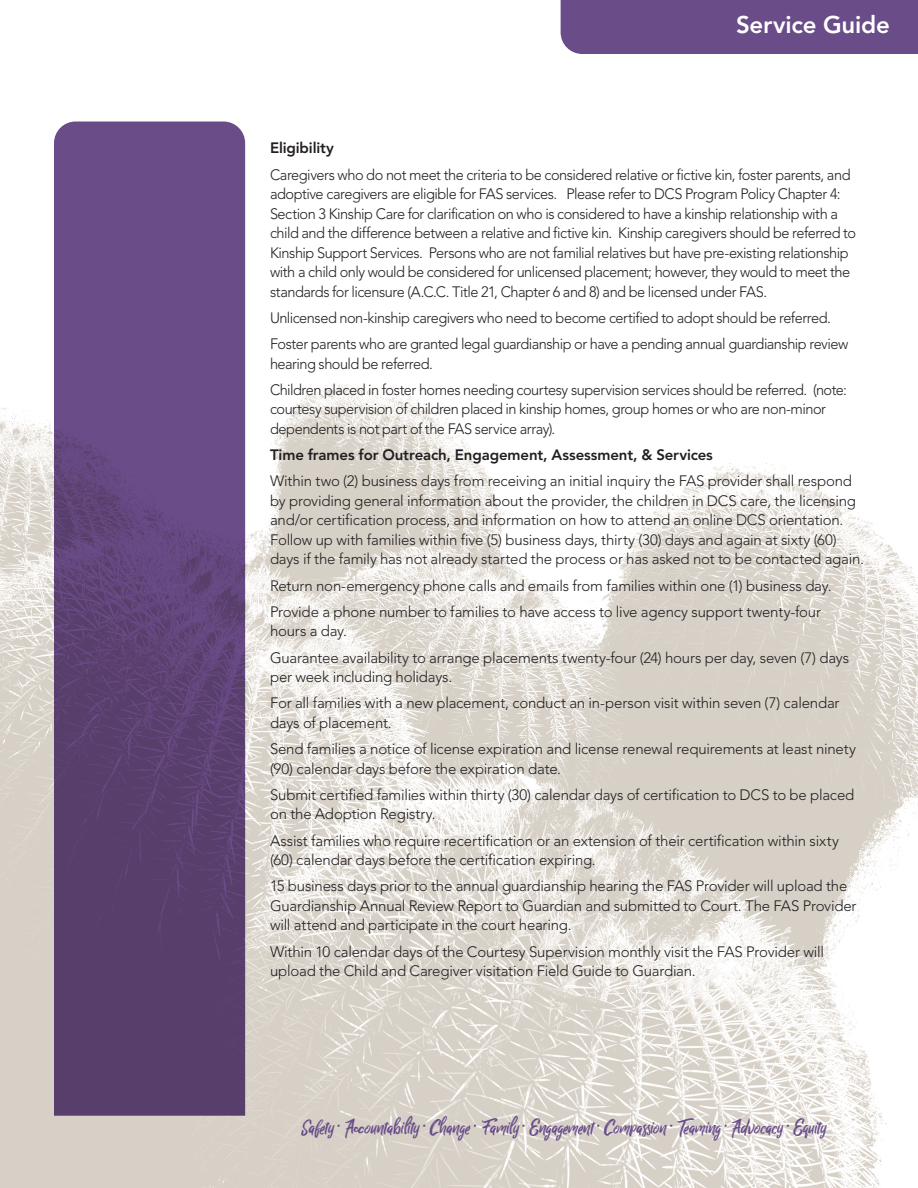
<style>
.page{position:relative;width:918px;height:1188px;background:#fff}
.page>*{position:absolute;margin:0;border:0;box-sizing:border-box;transform-origin:0 0}
.t1{font:800 24px "Avenir";letter-spacing:-.01em;color:#fff}
.t2{font:22.5px "Billy Ohio Dua";color:#694c88}
.t3{font:300 15px/19.5px "Avenir";letter-spacing:-.02em;color:#231f20}
.t4{font:800 15px "Avenir";letter-spacing:-.01em;color:#231f20}
</style>
<div class="page">
<img style="left:0;top:342px;width:918px;height:846px">
<div style="left:561px;top:0;width:357px;height:54px;background:#694c88"></div>
<svg style="left:54px;top:122px;width:191px;height:994px;background:#604579"></svg>
<h1 class="t1" style="left:736px;top:10px;width:155px">Service Guide</h1>
<p class="t4" style="left:270px;top:139px;width:66px">Eligibility</p>
<p class="t3" style="left:270px;top:165px;width:588px">Caregivers who do not meet the criteria to be considered relative or fictive kin, foster parents, and adoptive caregivers are eligible for FAS services. Please refer to DCS Program Policy Chapter 4:<br>Section 3 Kinship Care for clarification on who is considered to have a kinship relationship with a child and the difference between a relative and fictive kin. Kinship caregivers should be referred to Kinship Support Services. Persons who are not familial relatives but have pre-existing relationship with a child only would be considered for unlicensed placement; however, they would to meet the standards for licensure (A.C.C. Title 21, Chapter 6 and 8) and be licensed under FAS.</p>
<p class="t3" style="left:270px;top:305px;width:580px;line-height:26.2px">Unlicensed non-kinship caregivers who need to become certified to adopt should be referred.<br>Foster parents who are granted legal guardianship or have a pending annual guardianship review</p>
<p class="t3" style="left:270px;top:350px;width:578px;line-height:26.2px">hearing should be referred.<br>Children placed in foster homes needing courtesy supervision services should be referred. (note:</p>
<p class="t3" style="left:270px;top:399px;width:558px">courtesy supervision of children placed in kinship homes, group homes or who are non-minor dependents is not part of the FAS service array).</p>
<p class="t4" style="left:270px;top:446px;width:444px">Time frames for Outreach, Engagement, Assessment, &amp; Services</p>
<p class="t3" style="left:270px;top:471px;width:595px">Within two (2) business days from receiving an initial inquiry the FAS provider shall respond by providing general information about the provider, the children in DCS care, the licensing and/or certification process, and information on how to attend an online DCS orientation.<br>Follow up with families within five (5) business days, thirty (30) days and again at sixty (60) days if the family has not already started the process or has asked not to be contacted again.</p>
<p class="t3" style="left:270px;top:572px;width:563px;line-height:26.2px">Return non-emergency phone calls and emails from families within one (1) business day.<br>Provide a phone number to families to have access to live agency support twenty-four</p>
<p class="t3" style="left:270px;top:618px;width:581px;line-height:26.2px">hours a day.<br>Guarantee availability to arrange placements twenty-four (24) hours per day, seven (7) days</p>
<p class="t3" style="left:270px;top:664px;width:571px;line-height:26.2px">per week including holidays.<br>For all families with a new placement, conduct an in-person visit within seven (7) calendar</p>
<p class="t3" style="left:270px;top:710px;width:587px;line-height:26.2px">days of placement.<br>Send families a notice of license expiration and license renewal requirements at least ninety</p>
<p class="t3" style="left:270px;top:755px;width:586px;line-height:26.2px">(90) calendar days before the expiration date.<br>Submit certified families within thirty (30) calendar days of certification to DCS to be placed</p>
<p class="t3" style="left:270px;top:801px;width:570px;line-height:26.2px">on the Adoption Registry.<br>Assist families who require recertification or an extension of their certification within sixty</p>
<p class="t3" style="left:270px;top:847px;width:579px;line-height:26.2px">(60) calendar days before the certification expiring.<br>15 business days prior to the annual guardianship hearing the FAS Provider will upload the</p>
<p class="t3" style="left:270px;top:896px;width:588px">Guardianship Annual Review Report to Guardian and submitted to Court. The FAS Provider will attend and participate in the court hearing.</p>
<p class="t3" style="left:270px;top:942px;width:555px">Within 10 calendar days of the Courtesy Supervision monthly visit the FAS Provider will upload the Child and Caregiver visitation Field Guide to Guardian.</p>
<h2 class="t2" style="left:301px;top:1112px;width:526px">Safety · Accountability · Change · Family · Engagement · Compassion · Teaming · Advocacy · Equity</h2>
</div>
